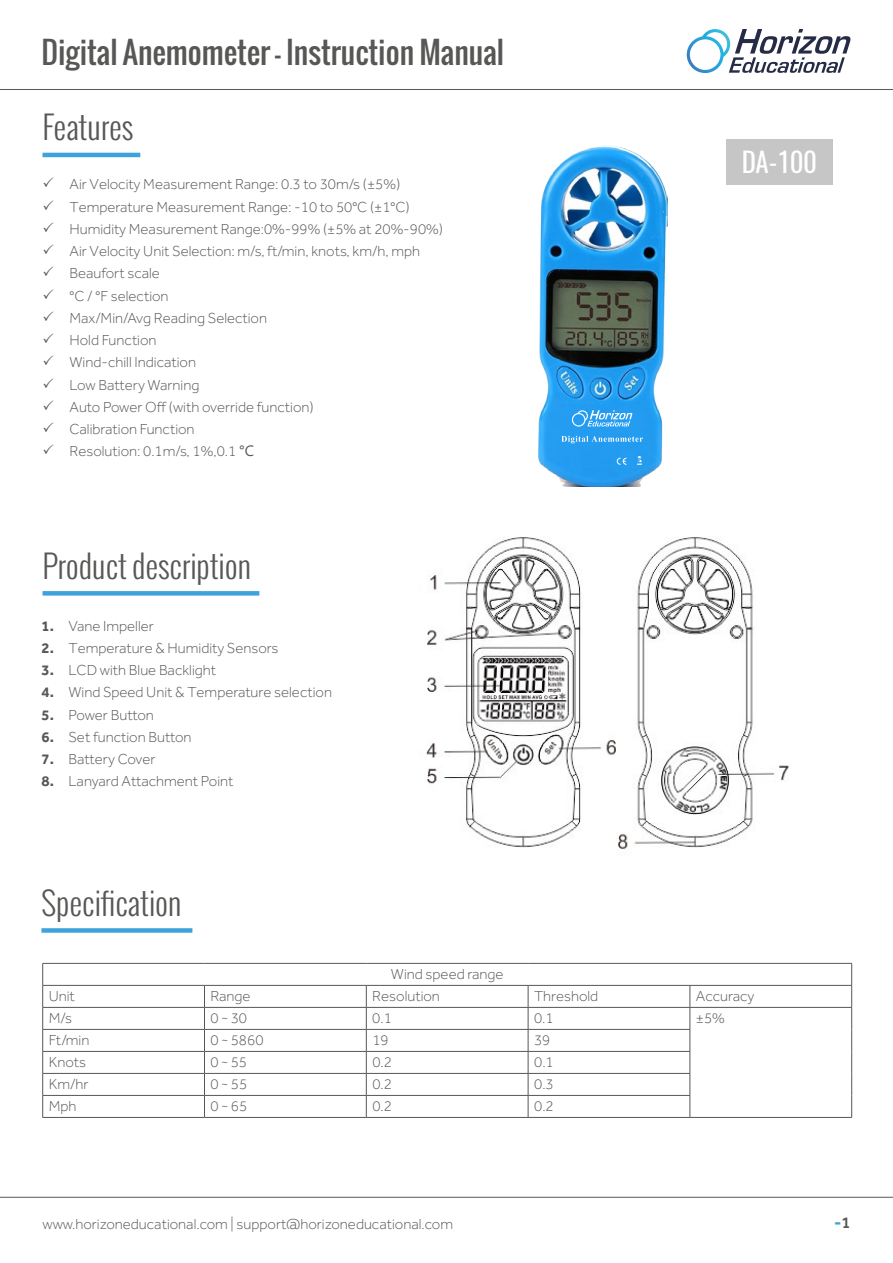
<style>
.page{position:relative;width:893px;height:1263px;background:#fff}
.page>*{position:absolute;margin:0;border:0;box-sizing:border-box;transform-origin:0 0}
.t1{font:300 31.5px "Oswald";color:#575756}
.t2{font:30px "Oswald";color:#575756}
.t3{font:27px "Oswald";color:#fff}
.t4{font:700 16.5px "Effra";color:#3ea3dc}
.t5{font:300 15px/22.2px "Effra";color:#575756}
.s1{font-weight:700}
.s2{font-weight:500;color:#575756}
</style>
<div class="page">
<hr style="left:0;top:89px;width:893px;height:1px;background:#575756">
<hr style="left:0;top:1197px;width:893px;height:1px;background:#575756">
<svg style="left:687px;top:29px;width:163px;height:44px"></svg>
<img style="left:426px;top:537px;width:363px;height:312px">
<img style="left:538px;top:145px;width:130px;height:341px">
<svg style="left:561px;top:436px;width:82px;height:7px"></svg>
<svg style="left:617px;top:458px;width:9px;height:7px"></svg>
<svg style="left:637px;top:456px;width:5px;height:9px"></svg>
<svg style="left:572px;top:410px;width:60px;height:17px"></svg>
<hr style="left:43px;top:963px;width:161px;height:1px;background:#575756">
<hr style="left:204px;top:963px;width:162px;height:1px;background:#575756">
<hr style="left:366px;top:963px;width:162px;height:1px;background:#575756">
<hr style="left:528px;top:963px;width:162px;height:1px;background:#575756">
<hr style="left:690px;top:963px;width:162px;height:1px;background:#575756">
<hr style="left:43px;top:985px;width:161px;height:1px;background:#575756">
<hr style="left:204px;top:985px;width:162px;height:1px;background:#575756">
<hr style="left:366px;top:985px;width:162px;height:1px;background:#575756">
<hr style="left:528px;top:985px;width:162px;height:1px;background:#575756">
<hr style="left:690px;top:985px;width:162px;height:1px;background:#575756">
<hr style="left:43px;top:1007px;width:161px;height:1px;background:#575756">
<hr style="left:204px;top:1007px;width:162px;height:1px;background:#575756">
<hr style="left:366px;top:1007px;width:162px;height:1px;background:#575756">
<hr style="left:528px;top:1007px;width:162px;height:1px;background:#575756">
<hr style="left:690px;top:1007px;width:162px;height:1px;background:#575756">
<svg style="left:851px;top:963px;width:1px;height:154px"></svg>
<hr style="left:690px;top:1117px;width:162px;height:1px;background:#575756">
<hr style="left:43px;top:1029px;width:161px;height:1px;background:#575756">
<hr style="left:204px;top:1029px;width:162px;height:1px;background:#575756">
<hr style="left:366px;top:1029px;width:162px;height:1px;background:#575756">
<hr style="left:528px;top:1029px;width:162px;height:1px;background:#575756">
<hr style="left:43px;top:1051px;width:161px;height:1px;background:#575756">
<hr style="left:204px;top:1051px;width:162px;height:1px;background:#575756">
<hr style="left:366px;top:1051px;width:162px;height:1px;background:#575756">
<hr style="left:528px;top:1051px;width:162px;height:1px;background:#575756">
<hr style="left:43px;top:1073px;width:161px;height:1px;background:#575756">
<hr style="left:204px;top:1073px;width:162px;height:1px;background:#575756">
<hr style="left:366px;top:1073px;width:162px;height:1px;background:#575756">
<hr style="left:528px;top:1073px;width:162px;height:1px;background:#575756">
<hr style="left:43px;top:1095px;width:161px;height:1px;background:#575756">
<svg style="left:42px;top:963px;width:1px;height:154px"></svg>
<hr style="left:204px;top:1095px;width:162px;height:1px;background:#575756">
<svg style="left:204px;top:985px;width:1px;height:132px"></svg>
<hr style="left:366px;top:1095px;width:162px;height:1px;background:#575756">
<svg style="left:366px;top:985px;width:1px;height:132px"></svg>
<hr style="left:528px;top:1095px;width:162px;height:1px;background:#575756">
<svg style="left:528px;top:985px;width:1px;height:132px"></svg>
<svg style="left:690px;top:985px;width:1px;height:132px"></svg>
<hr style="left:43px;top:1117px;width:161px;height:1px;background:#575756">
<hr style="left:204px;top:1117px;width:162px;height:1px;background:#575756">
<hr style="left:366px;top:1117px;width:162px;height:1px;background:#575756">
<hr style="left:528px;top:1117px;width:162px;height:1px;background:#575756">
<hr style="left:43px;top:153px;width:97px;height:4px;background:#3ea3dc">
<div style="left:43px;top:591px;width:216px;height:5px;background:#3ea3dc"></div>
<div style="left:41px;top:928px;width:151px;height:5px;background:#3ea3dc"></div>
<div style="left:726px;top:139px;width:107px;height:45px;background:#c6c6c6"></div>
<h2 class="t2" style="left:41px;top:29px;width:464px">Digital Anemometer - Instruction Manual</h2>
<h1 class="t1" style="left:43px;top:105px;width:92px">Features</h1>
<p class="t5" style="left:70px;top:173px;width:375px">Air Velocity Measurement Range: 0.3 to 30m/s (±5%)<br>Temperature Measurement Range: -10 to 50°C (±1°C)<br>Humidity Measurement Range:0%-99% (±5% at 20%-90%)<br>Air Velocity Unit Selection: m/s, ft/min, knots, km/h, mph<br>Beaufort scale<br>°C / °F selection<br>Max/Min/Avg Reading Selection<br>Hold Function<br>Wind-chill Indication<br>Low Battery Warning<br>Auto Power Off (with override function)<br>Calibration Function<br>Resolution: 0.1m/s, 1%,0.1</p>
<h1 class="t1" style="left:43px;top:544px;width:210px">Product description</h1>
<p class="t5" style="left:42px;top:614px;width:114px"><span class="s1">1.</span> Vane Impeller</p>
<p class="t5" style="left:42px;top:637px;width:238px"><span class="s1">2.</span> Temperature &amp; Humidity Sensors</p>
<p class="t5" style="left:42px;top:659px;width:176px"><span class="s1">3.</span> LCD with Blue Backlight</p>
<p class="t5" style="left:42px;top:681px;width:292px"><span class="s1">4.</span> Wind Speed Unit &amp; Temperature selection</p>
<p class="t5" style="left:42px;top:703px;width:114px"><span class="s1">5.</span> Power Button</p>
<p class="t5" style="left:42px;top:726px;width:152px"><span class="s1">6.</span> Set function Button</p>
<p class="t5" style="left:42px;top:748px;width:116px"><span class="s1">7.</span> Battery Cover</p>
<p class="t5" style="left:42px;top:770px;width:194px"><span class="s1">8.</span> Lanyard Attachment Point</p>
<h1 class="t1" style="left:41px;top:881px;width:142px">Specification</h1>
<p class="t5" style="left:391px;top:963px;width:114px">Wind speed range</p>
<h3 class="t3" style="left:742px;top:143px;width:76px">DA-100</h3>
<p class="t5" style="left:49px;top:985px;width:28px">Unit</p>
<p class="t5" style="left:210px;top:985px;width:42px">Range</p>
<p class="t5" style="left:372px;top:985px;width:69px">Resolution</p>
<p class="t5" style="left:534px;top:985px;width:66px">Threshold</p>
<p class="t5" style="left:696px;top:985px;width:60px">Accuracy</p>
<p class="t5" style="left:49px;top:1007px;width:25px">M/s</p>
<p class="t5" style="left:211px;top:1007px;width:38px">0 ~ 30</p>
<p class="t5" style="left:372px;top:1007px;width:21px">0.1</p>
<p class="t5" style="left:534px;top:1007px;width:21px">0.1</p>
<p class="t5" style="left:696px;top:1007px;width:30px">±5%</p>
<p class="t5" style="left:49px;top:1029px;width:42px">Ft/min</p>
<p class="t5" style="left:211px;top:1029px;width:54px">0 ~ 5860</p>
<p class="t5" style="left:372px;top:1029px;width:18px">19</p>
<p class="t5" style="left:534px;top:1029px;width:18px">39</p>
<p class="t5" style="left:49px;top:1051px;width:39px">Knots</p>
<p class="t5" style="left:211px;top:1051px;width:38px">0 ~ 55</p>
<p class="t5" style="left:372px;top:1051px;width:21px">0.2</p>
<p class="t5" style="left:534px;top:1051px;width:21px">0.1</p>
<p class="t5" style="left:49px;top:1073px;width:41px">Km/hr</p>
<p class="t5" style="left:211px;top:1073px;width:38px">0 ~ 55</p>
<p class="t5" style="left:372px;top:1073px;width:21px">0.2</p>
<p class="t5" style="left:534px;top:1073px;width:21px">0.3</p>
<p class="t5" style="left:49px;top:1095px;width:29px">Mph</p>
<p class="t5" style="left:211px;top:1095px;width:38px">0 ~ 65</p>
<p class="t5" style="left:372px;top:1095px;width:21px">0.2</p>
<p class="t5" style="left:534px;top:1095px;width:21px">0.2</p>
<p class="t5" style="left:43px;top:1212px;width:412px">www.horizoneducational.com | support@horizoneducational.com</p>
<p class="t4" style="left:834px;top:1213px;width:18px">-<span class="s2">1</span></p>
</div>
